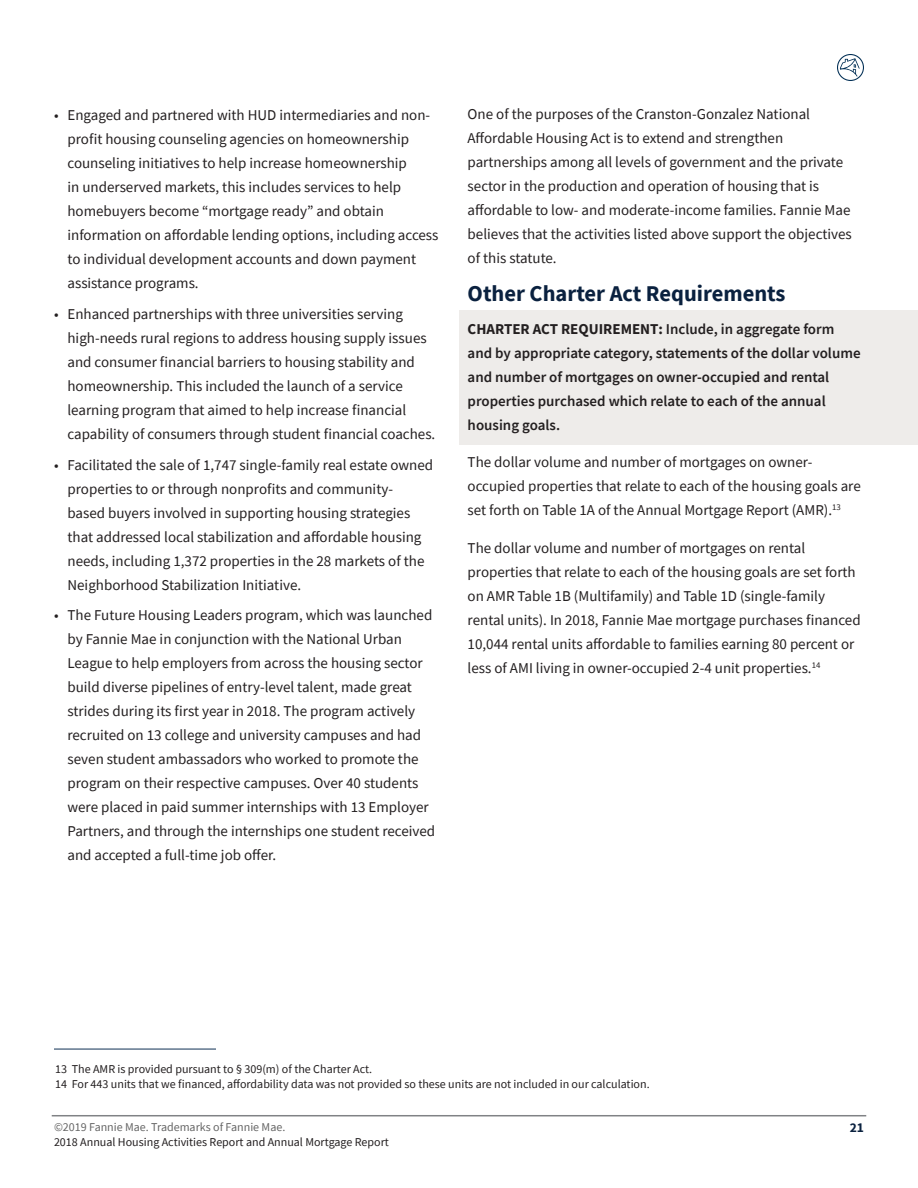
<style>
.page{position:relative;width:918px;height:1188px;background:#fff}
.page>*{position:absolute;margin:0;border:0;box-sizing:border-box;transform-origin:0 0}
.t1{font:700 22.5px "Source Sans Pro";color:#0a213f}
.t2{font:15px/24px "Source Sans Pro";color:#231f20}
.t3{font:600 15px/24px "Source Sans Pro";color:#231f20}
.t4{font:700 13.5px "Source Sans Pro";color:#0a213f}
.t5{font:12px/15px "Source Sans Pro";color:#231f20}
.t6{font:12px "Source Sans Pro";color:#666}
.s1{font-weight:700}
</style>
<div class="page">
<hr style="left:52px;top:1115px;width:814px;height:1px;background:#808285">
<svg style="left:837px;top:54px;width:27px;height:27px"></svg>
<div style="left:460px;top:311px;width:458px;height:134px;background:#eeecea"></div>
<hr style="left:54px;top:1049px;width:162px;height:1px;background:#0f2f53">
<p class="t2" style="left:68px;top:103px;width:373px;text-indent:-14px">• Engaged and partnered with HUD intermediaries and non&shy;profit housing counseling agencies on homeownership counseling initiatives to help increase homeownership<br>in underserved markets, this includes services to help homebuyers become “mortgage ready” and obtain information on affordable lending options, including access to individual development accounts and down payment assistance programs.</p>
<p class="t2" style="left:68px;top:302px;width:369px;text-indent:-14px">• Enhanced partnerships with three universities serving high-needs rural regions to address housing supply issues and consumer financial barriers to housing stability and homeownership. This included the launch of a service learning program that aimed to help increase financial capability of consumers through student financial coaches.</p>
<p class="t2" style="left:68px;top:453px;width:367px;text-indent:-14px">• Facilitated the sale of 1,747 single-family real estate owned properties to or through nonprofits and community&shy;based buyers involved in supporting housing strategies that addressed local stabilization and affordable housing needs, including 1,372 properties in the 28 markets of the Neighborhood Stabilization Initiative.</p>
<p class="t2" style="left:68px;top:603px;width:369px;text-indent:-14px">• The Future Housing Leaders program, which was launched by Fannie Mae in conjunction with the National Urban League to help employers from across the housing sector build diverse pipelines of entry-level talent, made great strides during its first year in 2018. The program actively recruited on 13 college and university campuses and had seven student ambassadors who worked to promote the program on their respective campuses. Over 40 students were placed in paid summer internships with 13 Employer Partners, and through the internships one student received and accepted a full-time job offer.</p>
<p class="t2" style="left:468px;top:102px;width:386px">One of the purposes of the Cranston-Gonzalez National Affordable Housing Act is to extend and strengthen partnerships among all levels of government and the private sector in the production and operation of housing that is affordable to low- and moderate-income families. Fannie Mae believes that the activities listed above support the objectives of this statute.</p>
<h1 class="t1" style="left:468px;top:278px;width:319px">Other Charter Act Requirements</h1>
<p class="t3" style="left:468px;top:317px;width:394px"><span class="s1">CHARTER ACT REQUIREMENT:</span> Include, in aggregate form and by appropriate category, statements of the dollar volume and number of mortgages on owner-occupied and rental properties purchased which relate to each of the annual housing goals.</p>
<p class="t2" style="left:468px;top:450px;width:395px">The dollar volume and number of mortgages on owner&shy;occupied properties that relate to each of the housing goals are set forth on Table 1A of the Annual Mortgage Report (AMR).<sup>13</sup></p>
<p class="t2" style="left:468px;top:536px;width:395px">The dollar volume and number of mortgages on rental properties that relate to each of the housing goals are set forth on AMR Table 1B (Multifamily) and Table 1D (single-family rental units). In 2018, Fannie Mae mortgage purchases financed 10,044 rental units affordable to families earning 80 percent or less of AMI living in owner-occupied 2-4 unit properties.<sup>14</sup></p>
<p class="t5" style="left:55px;top:1061px;width:596px">13 The AMR is provided pursuant to § 309(m) of the Charter Act.<br>14 For 443 units that we financed, affordability data was not provided so these units are not included in our calculation.</p>
<p class="t6" style="left:54px;top:1120px;width:233px">©2019 Fannie Mae. Trademarks of Fannie Mae.</p>
<p class="t4" style="left:850px;top:1119px;width:16px">21</p>
<p class="t5" style="left:54px;top:1135px;width:336px">2018 Annual Housing Activities Report and Annual Mortgage Report</p>
</div>
